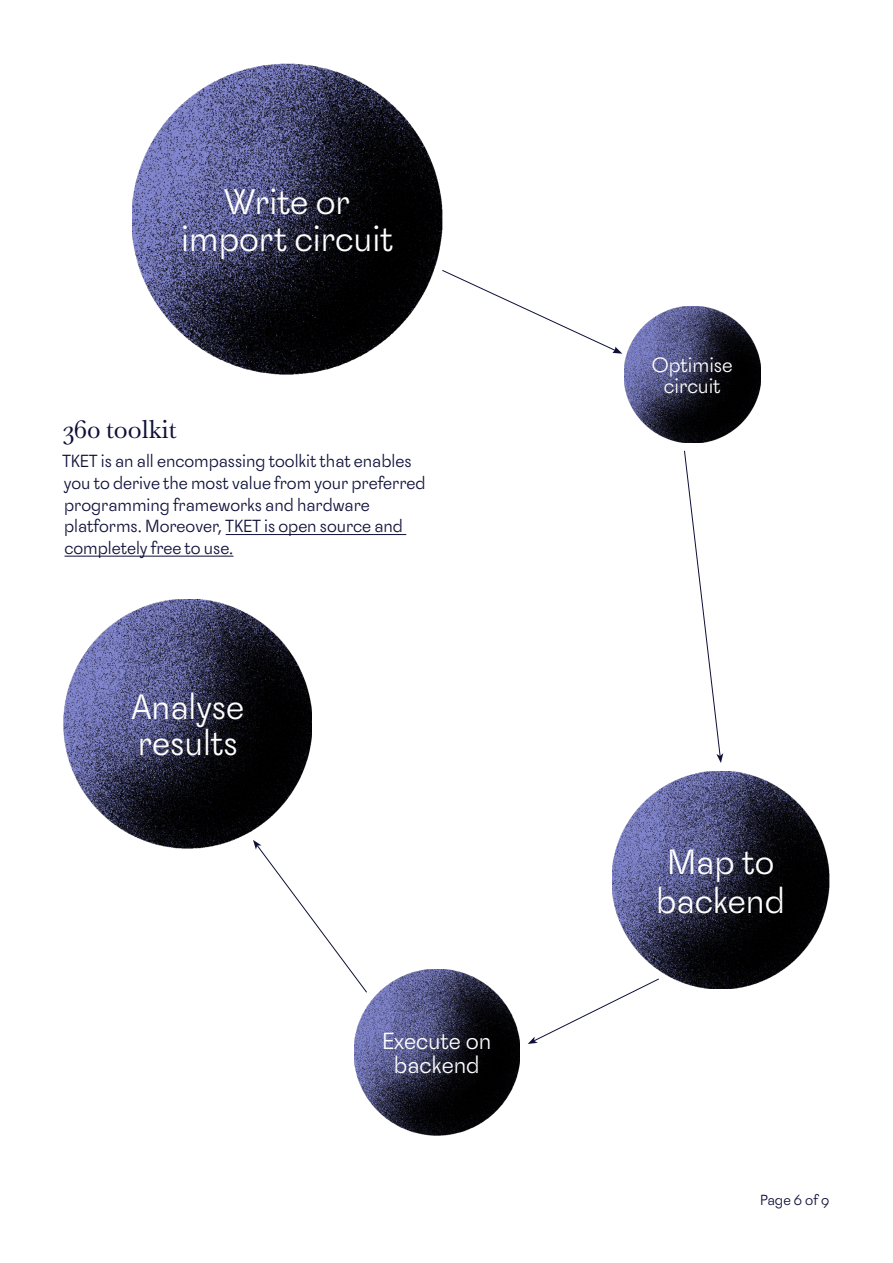
<style>
.page{position:relative;width:893px;height:1263px;background:#fff}
.page>*{position:absolute;margin:0;border:0;box-sizing:border-box;transform-origin:0 0}
.t1{font:36.45px/36.5px "Quantum";color:#fff;text-align:center}
.t2{font:36px/36px "Quantum";color:#fff}
.t3{font:27px "Cambridge";color:#0d0f38}
.t4{font:24px/24px "Quantum";color:#fff;text-align:center}
.t5{font:21px/21px "Quantum";color:#fff;text-align:center}
.t6{font:18px/21.6px "Quantum";color:#0d0f38}
.t7{font:15px "Quantum";color:#0d0f38}
</style>
<div class="page">
<hr style="left:226px;top:534px;width:180px;height:1px;background:#0d0f38">
<hr style="left:64px;top:556px;width:169px;height:1px;background:#0d0f38">
<img style="left:64px;top:600px;width:248px;height:248px">
<img style="left:624px;top:306px;width:137px;height:137px">
<img style="left:612px;top:771px;width:217px;height:218px">
<img style="left:354px;top:969px;width:166px;height:166px">
<img style="left:132px;top:64px;width:310px;height:310px">
<svg style="left:441px;top:269px;width:181px;height:85px"></svg>
<svg style="left:684px;top:450px;width:39px;height:313px"></svg>
<svg style="left:528px;top:978px;width:132px;height:66px"></svg>
<svg style="left:253px;top:840px;width:115px;height:153px"></svg>
<h1 class="t1" style="left:181px;top:182px;width:213px">Write or import circuit</h1>
<h3 class="t3" style="left:63px;top:413px;width:115px">360 toolkit</h3>
<p class="t6" style="left:62px;top:450px;width:365px">TKET is an all encompassing toolkit that enables you to derive the most value from your preferred programming frameworks and hardware platforms. Moreover, TKET is open source and completely free to use.</p>
<h2 class="t2" style="left:131px;top:688px;width:114px">Analyse results</h2>
<h3 class="t4" style="left:382px;top:1028px;width:111px">Execute on backend</h3>
<p class="t5" style="left:652px;top:353px;width:83px">Optimise circuit</p>
<h2 class="t2" style="left:656px;top:841px;width:130px;line-height:39px;text-align:center">Map to backend</h2>
<p class="t7" style="left:760px;top:1189px;width:71px">Page 6 of 9</p>
</div>
